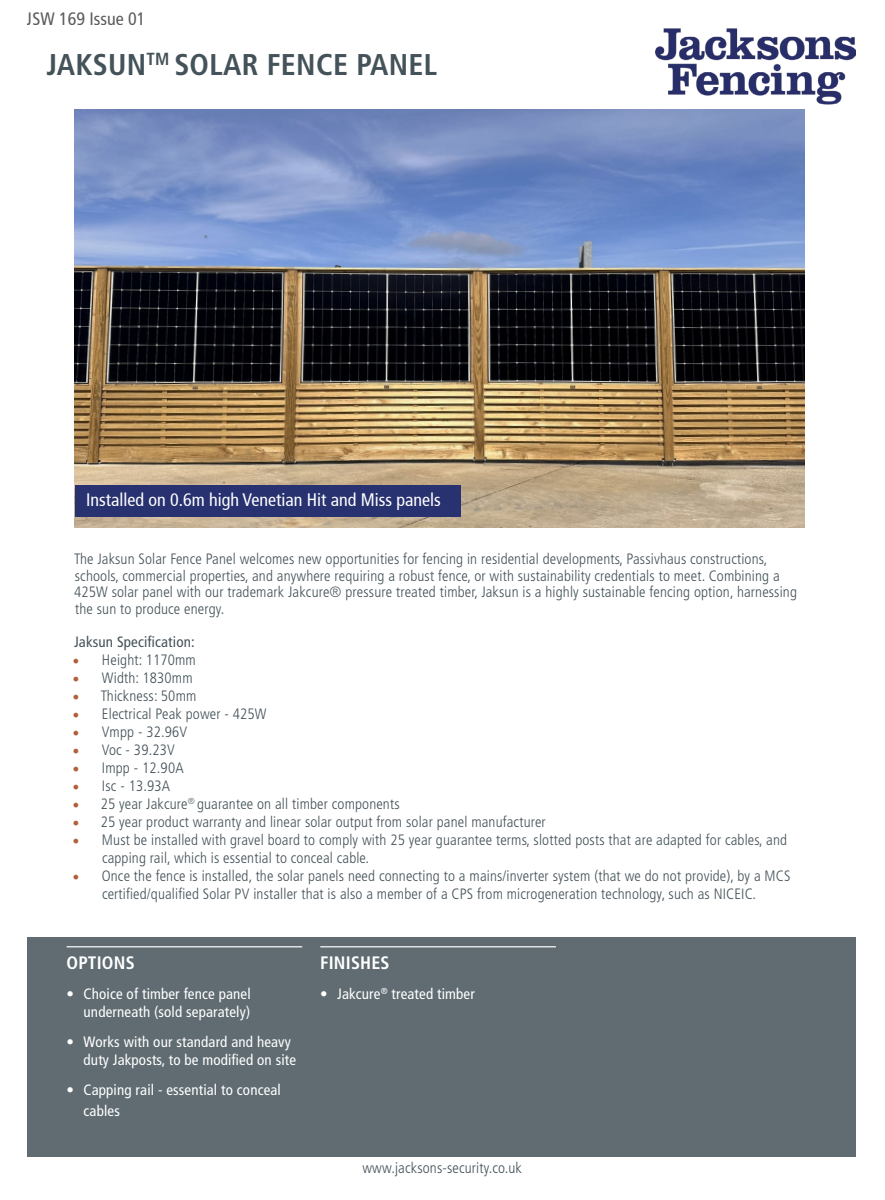
<style>
.page{position:relative;width:885px;height:1200px;background:#fff}
.page>*{position:absolute;margin:0;border:0;box-sizing:border-box;transform-origin:0 0}
.t1{font:700 condensed 30px "Frutiger LT Std";letter-spacing:.01em;color:#445259}
.t2{font:condensed 18px "Frutiger";color:#fff}
.t3{font:700 condensed 18px "Frutiger LT Std";letter-spacing:.01em;color:#fff}
.t4{font:condensed 18px "Frutiger LT Std";color:#4a4a49}
.t5{font:300 condensed 15px/16.5px "Frutiger LT Std";letter-spacing:.01em;color:#445259}
.t6{font:condensed 15px/18px "Frutiger LT Std";letter-spacing:.01em;color:#fff}
.t7{font:condensed 15px "Frutiger LT Std";letter-spacing:.01em;color:#445259}
.s1{font-family:"Minion Pro";font-weight:400;font-stretch:normal;font-size:18px;color:#b1603a}
.s2{font-weight:300}
</style>
<div class="page">
<img style="left:655px;top:28px;width:200px;height:77px">
<img style="left:74px;top:109px;width:730px;height:418px">
<div style="left:27px;top:936px;width:829px;height:219px;background:#606c72"></div>
<hr style="left:67px;top:945px;width:235px;height:2px;background:#fff">
<hr style="left:320px;top:945px;width:236px;height:2px;background:#fff">
<div style="left:75px;top:485px;width:385px;height:32px;background:#283270"></div>
<p class="t4" style="left:27px;top:8px;width:120px">JSW 169 Issue 01</p>
<h1 class="t1" style="left:46px;top:46px;width:392px">JAKSUN<sup>TM</sup> SOLAR FENCE PANEL</h1>
<p class="t2" style="left:86px;top:489px;width:356px">Installed on 0.6m high Venetian Hit and Miss panels</p>
<p class="t5" style="left:74px;top:551px;width:724px">The Jaksun Solar Fence Panel welcomes new opportunities for fencing in residential developments, Passivhaus constructions, schools, commercial properties, and anywhere requiring a robust fence, or with sustainability credentials to meet. Combining a 425W solar panel with our trademark Jakcure® pressure treated timber, Jaksun is a highly sustainable fencing option, harnessing the sun to produce energy.</p>
<p class="t7" style="left:74px;top:633px;width:122px">Jaksun Specification:</p>
<p class="t5" style="left:72px;top:651px;width:125px"><span class="s1">•</span> Height: 1170mm</p>
<p class="t5" style="left:72px;top:669px;width:122px"><span class="s1">•</span> Width: 1830mm</p>
<p class="t5" style="left:72px;top:687px;width:125px"><span class="s1">•</span> Thickness: 50mm</p>
<p class="t5" style="left:72px;top:705px;width:196px"><span class="s1">•</span> Electrical Peak power - 425W</p>
<p class="t5" style="left:72px;top:723px;width:116px"><span class="s1">•</span> Vmpp - 32.96V</p>
<p class="t5" style="left:72px;top:741px;width:104px"><span class="s1">•</span> Voc - 39.23V</p>
<p class="t5" style="left:72px;top:759px;width:113px"><span class="s1">•</span> Impp - 12.90A</p>
<p class="t5" style="left:72px;top:777px;width:99px"><span class="s1">•</span> Isc - 13.93A</p>
<p class="t5" style="left:72px;top:795px;width:329px"><span class="s1">•</span> 25 year Jakcure<sup>®</sup> guarantee on all timber components</p>
<p class="t5" style="left:72px;top:813px;width:475px"><span class="s1">•</span> 25 year product warranty and linear solar output from solar panel manufacturer</p>
<p class="t5" style="left:102px;top:830px;width:686px;line-height:18px;text-indent:-30px"><span class="s1">•</span> Must be installed with gravel board to comply with 25 year guarantee terms, slotted posts that are adapted for cables, and capping rail, which is essential to conceal cable.</p>
<p class="t5" style="left:72px;top:866px;width:719px;line-height:18px;text-align:center"><span class="s1">•</span> Once the fence is installed, the solar panels need connecting to a mains/inverter system (that we do not provide), by a MCS certified/qualified Solar PV installer that is also a member of a CPS from microgeneration technology, such as NICEIC.</p>
<p class="t3" style="left:67px;top:952px;width:70px">OPTIONS</p>
<p class="t6" style="left:67px;top:984px;width:186px;text-align:right"><span class="s2">•</span> Choice of timber fence panel underneath (sold separately)</p>
<p class="t6" style="left:84px;top:1032px;width:214px;text-indent:-17px"><span class="s2">•</span> Works with our standard and heavy duty Jakposts, to be modified on site</p>
<p class="t6" style="left:84px;top:1078px;width:199px;line-height:21.6px;text-indent:-17px"><span class="s2">•</span> Capping rail - essential to conceal cables</p>
<p class="t3" style="left:320px;top:952px;width:71px">FINISHES</p>
<p class="t6" style="left:320px;top:984px;width:156px"><span class="s2">•</span> Jakcure<sup>®</sup> treated timber</p>
<p class="t5" style="left:362px;top:1159px;width:161px">www.jacksons-security.co.uk</p>
</div>
